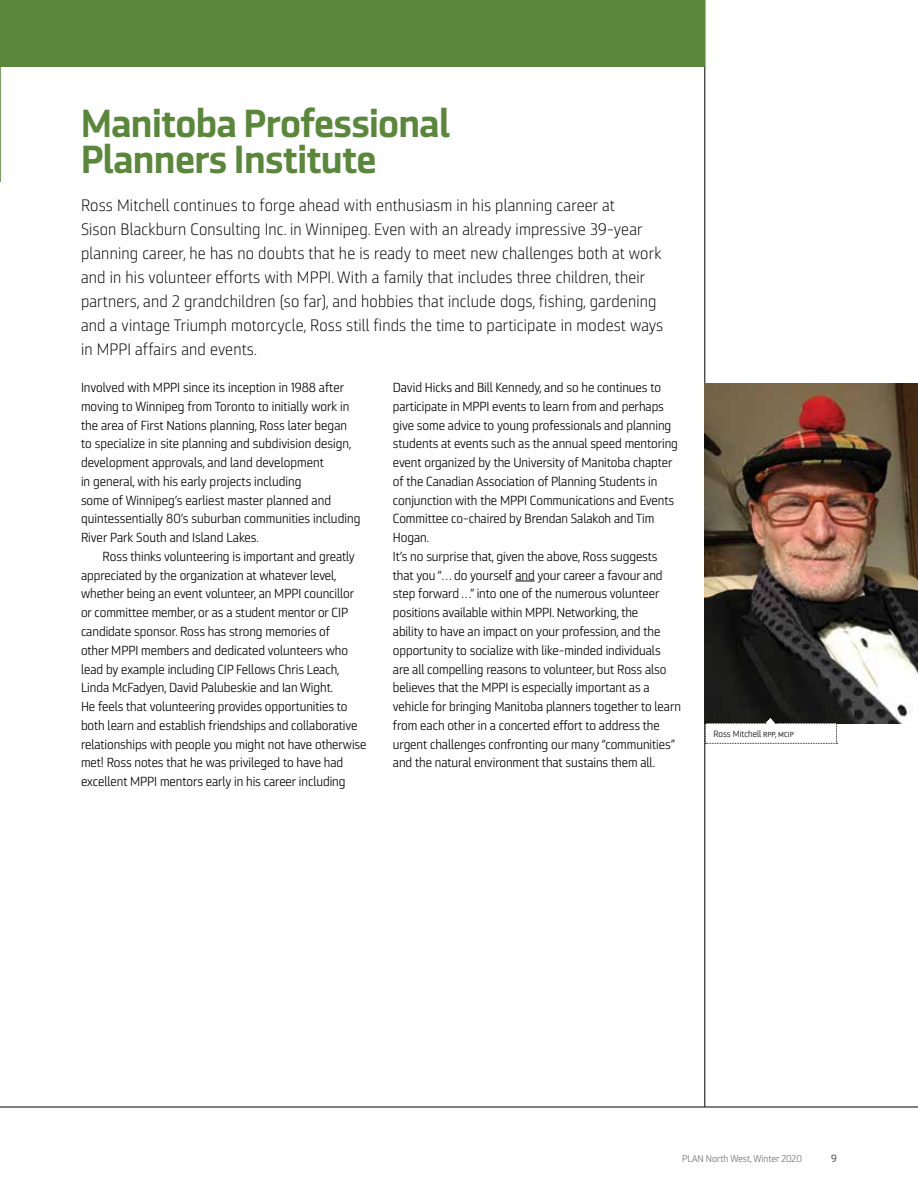
<style>
.page{position:relative;width:918px;height:1188px;background:#fff}
.page>*{position:absolute;margin:0;border:0;box-sizing:border-box;transform-origin:0 0}
.t1{font:39px/36px "Ranelte Nor Bol";color:#5b873c}
.t2{font:16.5px/24px "Ranelte Nor Lig";letter-spacing:.01em;color:#000}
.t3{font:13.2px/18.8px "Ranelte Nor Boo";letter-spacing:-.005em;color:#000}
.t4{font:10.5px "Ranelte Nor Dem";color:#6d6e71}
.t5{font:9.75px "Ranelte Nor Boo";color:#6d6e71}
.t6{font:9px "Ranelte Nor Boo";color:#000}
</style>
<div class="page">
<hr style="left:705px;top:0;width:1px;height:1107px;background:#000">
<hr style="left:0;top:66px;width:1px;height:116px;background:#5b873c">
<svg style="left:515px;top:581px;width:20px;height:1px"></svg>
<img style="left:705px;top:383px;width:213px;height:340px">
<svg style="left:705px;top:717px;width:132px;height:27px"></svg>
<hr style="left:0;top:1107px;width:918px;height:1px;background:#000">
<div style="left:0;top:0;width:704px;height:66px;background:#5b873c"></div>
<h1 class="t1" style="left:81px;top:106px;width:370px">Manitoba Professional<br>Planners Institute</h1>
<p class="t2" style="left:81px;top:193px;width:584px">Ross Mitchell continues to forge ahead with enthusiasm in his planning career at<br>Sison Blackburn Consulting Inc. in Winnipeg. Even with an already impressive 39-year planning career, he has no doubts that he is ready to meet new challenges both at work and in his volunteer efforts with MPPI. With a family that includes three children, their partners, and 2 grandchildren (so far), and hobbies that include dogs, fishing, gardening and a vintage Triumph motorcycle, Ross still finds the time to participate in modest ways in MPPI affairs and events.</p>
<p class="t3" style="left:81px;top:378px;width:281px">Involved with MPPI since its inception in 1988 after moving to Winnipeg from Toronto to initially work in the area of First Nations planning, Ross later began to specialize in site planning and subdivision design, development approvals, and land development<br>in general, with his early projects including<br>some of Winnipeg’s earliest master planned and quintessentially 80’s suburban communities including River Park South and Island Lakes.</p>
<p class="t3" style="left:81px;top:547px;width:287px;text-indent:22px">Ross thinks volunteering is important and greatly appreciated by the organization at whatever level, whether being an event volunteer, an MPPI councillor or committee member, or as a student mentor or CIP candidate sponsor. Ross has strong memories of<br>other MPPI members and dedicated volunteers who lead by example including CIP Fellows Chris Leach, Linda McFadyen, David Palubeskie and Ian Wight.<br>He feels that volunteering provides opportunities to both learn and establish friendships and collaborative relationships with people you might not have otherwise met! Ross notes that he was privileged to have had excellent MPPI mentors early in his career including</p>
<p class="t3" style="left:393px;top:378px;width:290px">David Hicks and Bill Kennedy, and so he continues to participate in MPPI events to learn from and perhaps give some advice to young professionals and planning students at events such as the annual speed mentoring event organized by the University of Manitoba chapter of the Canadian Association of Planning Students in conjunction with the MPPI Communications and Events Committee co-chaired by Brendan Salakoh and Tim Hogan.<br>It’s no surprise that, given the above, Ross suggests that you “… do yourself and your career a favour and step forward …” into one of the numerous volunteer positions available within MPPI. Networking, the<br>ability to have an impact on your profession, and the opportunity to socialize with like-minded individuals<br>are all compelling reasons to volunteer, but Ross also believes that the MPPI is especially important as a vehicle for bringing Manitoba planners together to learn from each other in a concerted effort to address the urgent challenges confronting our many “communities” and the natural environment that sustains them all.</p>
<p class="t6" style="left:714px;top:729px;width:82px">Ross Mitchell rpp, mcip</p>
<p class="t5" style="left:682px;top:1153px;width:121px">PLAN North West, Winter 2020</p>
<p class="t4" style="left:831px;top:1152px;width:7px">9</p>
</div>
